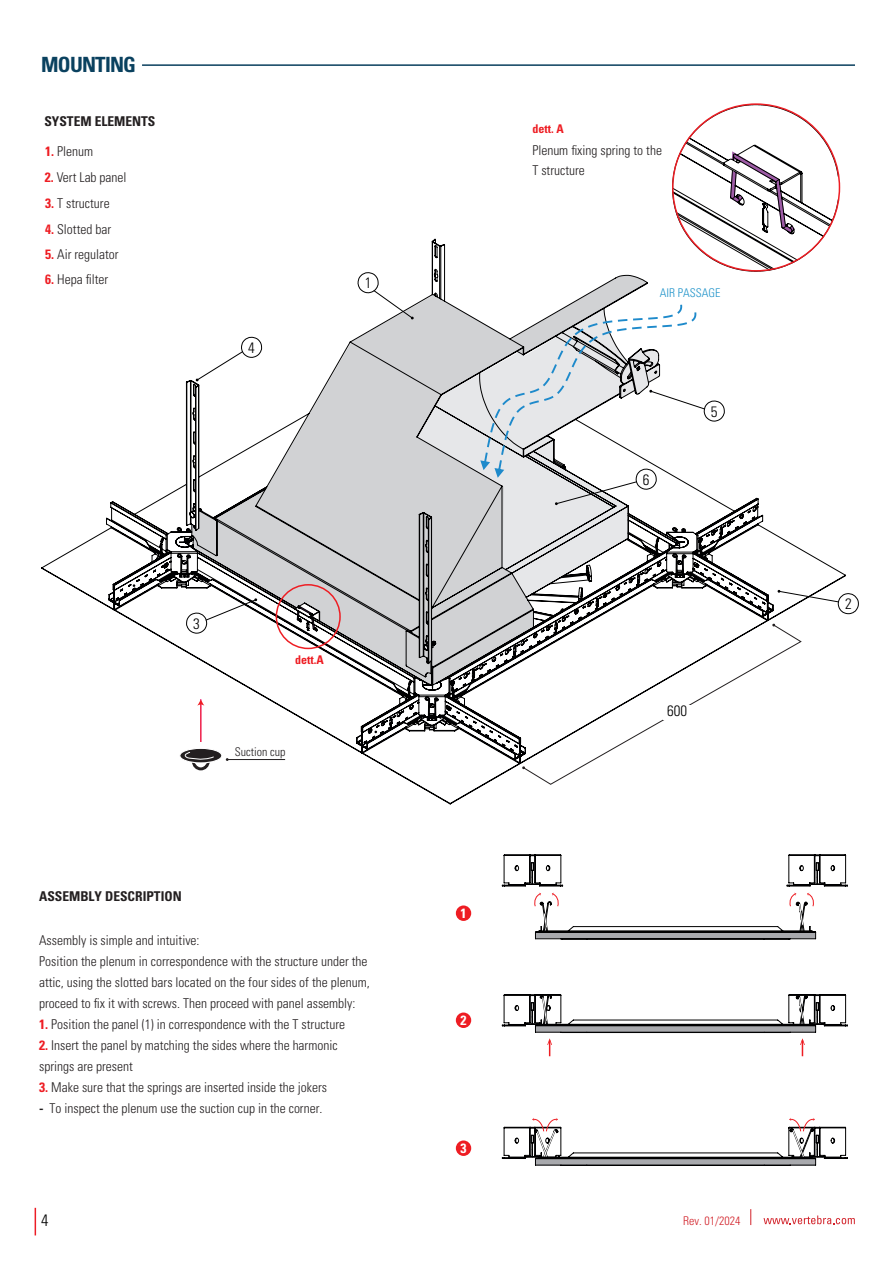
<style>
.page{position:relative;width:893px;height:1263px;background:#fff}
.page>*{position:absolute;margin:0;border:0;box-sizing:border-box;transform-origin:0 0}
.t1{font:700 condensed 21px "Univers LT Std";letter-spacing:-.035em;color:#0a415f}
.t2{font:300 condensed 16.5px "Univers LT Std";color:#000001}
.t3{font:300 condensed 15px "Univers LT Std";color:#000001}
.t4{font:300 condensed 13.5px/21px "Univers LT Std";color:#231f20}
.t5{font:700 condensed 13.5px "Univers LT Std";color:#231f20}
.t6{font:700 condensed 13.35px "Univers LT Std";color:#fff}
.t7{font:700 condensed 12px "Univers LT Std";color:#ee1d23}
.t8{font:300 condensed 12px "Univers LT Std";color:#d2222a}
.t9{font:300 condensed 12px "Univers LT Std";color:#2194ca}
.t10{font:300 condensed 12px "Univers LT Std";color:#231f20}
.s1{font-weight:700;color:#ee1d23}
.s2{font-weight:700}
</style>
<div class="page">
<svg style="left:846px;top:593px;width:13px;height:21px"></svg>
<hr style="left:142px;top:64px;width:713px;height:2px;background:#093f5e">
<svg style="left:35px;top:1208px;width:1px;height:27px"></svg>
<svg style="left:763px;top:1215px;width:92px;height:9px"></svg>
<div style="left:456px;top:905px;width:15px;height:16px;background:#ee1d23;border-radius:50%"></div>
<div style="left:456px;top:1012px;width:15px;height:16px;background:#ee1d23;border-radius:50%"></div>
<div style="left:456px;top:1140px;width:15px;height:16px;background:#ee1d23;border-radius:50%"></div>
<svg style="left:41px;top:239px;width:805px;height:565px"></svg>
<svg style="left:480px;top:305px;width:245px;height:200px"></svg>
<svg style="left:502px;top:854px;width:61px;height:32px"></svg>
<svg style="left:787px;top:854px;width:61px;height:32px"></svg>
<svg style="left:534px;top:893px;width:282px;height:46px"></svg>
<svg style="left:502px;top:994px;width:346px;height:172px"></svg>
<svg style="left:672px;top:105px;width:167px;height:167px"></svg>
<div style="left:276px;top:584px;width:65px;height:65px;border:2px solid #ee1d23;border-radius:50%"></div>
<svg style="left:750px;top:1209px;width:1px;height:16px"></svg>
<h1 class="t1" style="left:41px;top:52px;width:96px">MOUNTING</h1>
<p class="t5" style="left:44px;top:113px;width:113px">SYSTEM ELEMENTS</p>
<p class="t4" style="left:45px;top:141px;width:49px"><span class="s1">1.</span> Plenum</p>
<p class="t4" style="left:45px;top:166px;width:83px"><span class="s1">2.</span> Vert Lab panel</p>
<p class="t4" style="left:45px;top:193px;width:66px"><span class="s1">3.</span> T structure</p>
<p class="t4" style="left:45px;top:218px;width:67px"><span class="s1">4.</span> Slotted bar</p>
<p class="t4" style="left:45px;top:243px;width:75px"><span class="s1">5.</span> Air regulator</p>
<p class="t4" style="left:45px;top:269px;width:64px"><span class="s1">6.</span> Hepa filter</p>
<p class="t3" style="left:248px;top:339px;width:8px">4</p>
<p class="t3" style="left:365px;top:274px;width:8px">1</p>
<p class="t3" style="left:193px;top:614px;width:8px">3</p>
<p class="t7" style="left:295px;top:652px;width:30px">dett.A</p>
<p class="t10" style="left:235px;top:744px;width:52px">Suction cup</p>
<p class="t5" style="left:39px;top:888px;width:144px">ASSEMBLY DESCRIPTION</p>
<p class="t4" style="left:39px;top:929px;width:332px">Assembly is simple and intuitive:<br>Position the plenum in correspondence with the structure under the attic, using the slotted bars located on the four sides of the plenum, proceed to fix it with screws. Then proceed with panel assembly:</p>
<p class="t4" style="left:39px;top:1013px;width:307px"><span class="s1">1.</span> Position the panel (1) in correspondence with the T structure</p>
<p class="t4" style="left:39px;top:1034px;width:300px"><span class="s1">2.</span> Insert the panel by matching the sides where the harmonic springs are present</p>
<p class="t4" style="left:39px;top:1076px;width:290px"><span class="s1">3.</span> Make sure that the springs are inserted inside the jokers</p>
<p class="t4" style="left:39px;top:1097px;width:285px"><span class="s2">-</span> To inspect the plenum use the suction cup in the corner.</p>
<p class="t2" style="left:41px;top:1210px;width:9px">4</p>
<p class="t7" style="left:532px;top:121px;width:33px">dett. A</p>
<p class="t4" style="left:532px;top:141px;width:131px;line-height:19.5px">Plenum fixing spring to the<br>T structure</p>
<p class="t9" style="left:660px;top:286px;width:62px">AIR PASSAGE</p>
<p class="t3" style="left:643px;top:470px;width:8px">6</p>
<p class="t3" style="left:711px;top:402px;width:8px">5</p>
<p class="t6" style="left:460px;top:905px;width:8px">1</p>
<p class="t6" style="left:460px;top:1012px;width:8px">2</p>
<p class="t6" style="left:460px;top:1140px;width:8px">3</p>
<p class="t3" style="left:667px;top:702px;width:22px">600</p>
<p class="t8" style="left:683px;top:1213px;width:59px">Rev. 01/2024</p>
<p class="t3" style="left:845px;top:595px;width:8px">2</p>
</div>
